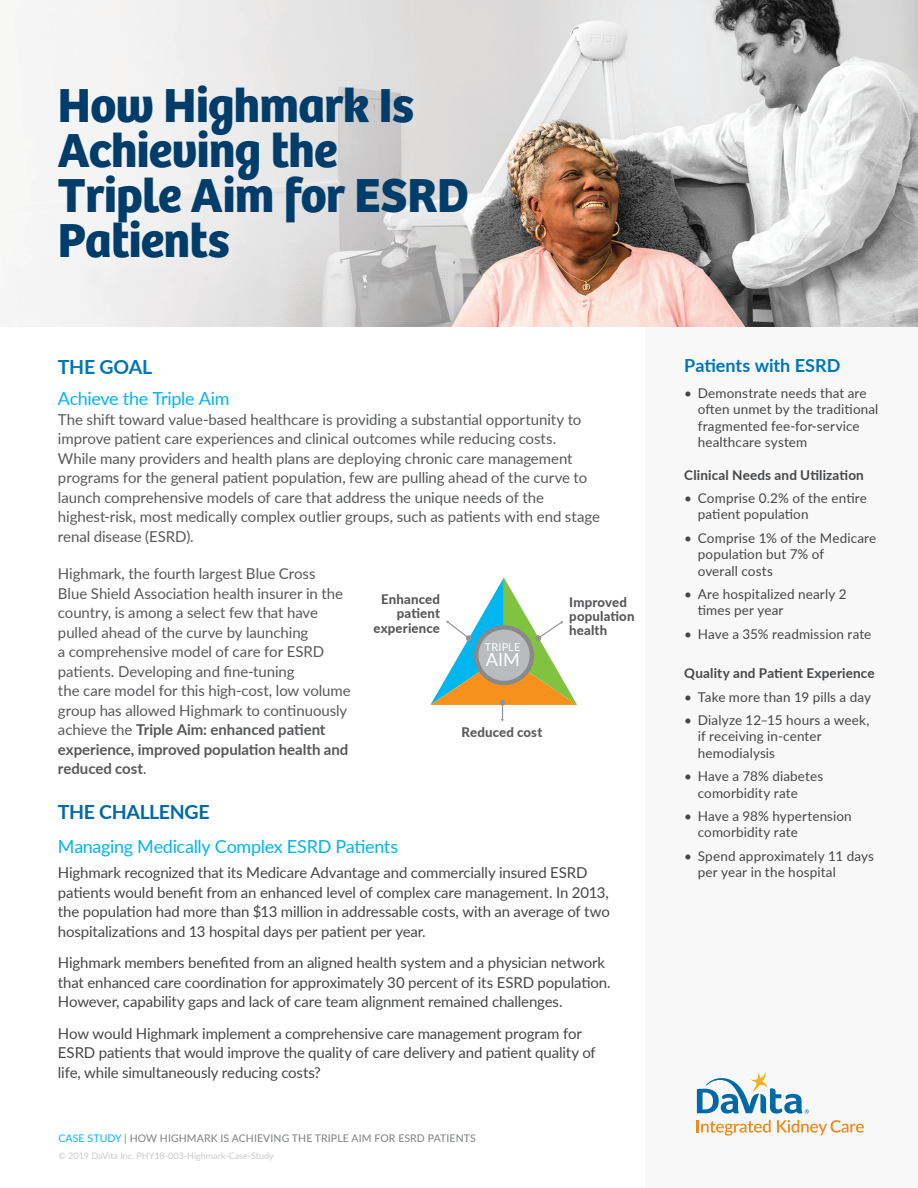
<style>
.page{position:relative;width:918px;height:1188px;background:#fff}
.page>*{position:absolute;margin:0;border:0;box-sizing:border-box;transform-origin:0 0}
.t1{font:700 49.5px/45px "Bree Davita";letter-spacing:-.015em;color:#003d6a}
.t2{font:700 19.5px "Lato";letter-spacing:-.015em;color:#006aa9}
.t3{font:700 19.5px "Lato";letter-spacing:-.01em;color:#0075b6}
.t4{font:18px "Lato";letter-spacing:-.02em;color:#00b6ef}
.t5{font:700 18px "Lato";color:#0075b6}
.t6{font:18px "Lato";color:#fff}
.t7{font:15px/19.5px "Lato";letter-spacing:-.005em;color:#57585a}
.t8{font:15px/19.5px "Lato";letter-spacing:-.01em;color:#454647}
.t9{font:13.5px/16.5px "Lato";letter-spacing:.01em;color:#454647}
.t10{font:700 13.5px "Lato";letter-spacing:.01em;color:#454647}
.t11{font:800 13.2px/14.4px "Lato";letter-spacing:.015em;color:#59595c;text-align:right}
.t12{font:10.8px "Lato";letter-spacing:.015em;color:#fff}
.t13{font:10.5px "Lato";letter-spacing:.01em;color:#7c7e81}
.t14{font:9px "Lato";color:#c8c9cb}
.s1{font-weight:700}
.s2{color:#00b6ef}
</style>
<div class="page">
<div style="left:645px;top:0;width:273px;height:1188px;background:#f8f8f9"></div>
<svg style="left:697px;top:1120px;width:74px;height:16px"></svg>
<svg style="left:777px;top:1120px;width:87px;height:15px"></svg>
<svg style="left:697px;top:1072px;width:112px;height:42px"></svg>
<img style="left:16px;top:0;width:902px;height:327px">
<svg style="left:430px;top:578px;width:147px;height:144px"></svg>
<h1 class="t1" style="left:58px;top:83px;width:413px">How Highmark Is<br>Achieving the<br>Triple Aim for ESRD<br>Patients</h1>
<h2 class="t3" style="left:58px;top:352px;width:96px">THE GOAL</h2>
<p class="t4" style="left:58px;top:386px;width:173px">Achieve the Triple Aim</p>
<p class="t7" style="left:58px;top:409px;width:543px">The shift toward value-based healthcare is providing a substantial opportunity to improve patient care experiences and clinical outcomes while reducing costs.<br>While many providers and health plans are deploying chronic care management programs for the general patient population, few are pulling ahead of the curve to launch comprehensive models of care that address the unique needs of the highest-risk, most medically complex outlier groups, such as patients with end stage renal disease (ESRD).</p>
<p class="t7" style="left:58px;top:563px;width:294px">Highmark, the fourth largest Blue Cross<br>Blue Shield Association health insurer in the country, is among a select few that have pulled ahead of the curve by launching<br>a comprehensive model of care for ESRD patients. Developing and fine-tuning<br>the care model for this high-cost, low volume group has allowed Highmark to continuously achieve the <span class="s1">Triple Aim: enhanced patient experience, improved population health and reduced cost</span>.</p>
<p class="t11" style="left:374px;top:591px;width:68px">Enhanced patient experience</p>
<p class="t11" style="left:569px;top:594px;width:67px;text-align:left">Improved population health</p>
<p class="t12" style="left:485px;top:639px;width:37px">TRIPLE</p>
<p class="t6" style="left:486px;top:647px;width:35px">AIM</p>
<p class="t11" style="left:462px;top:725px;width:82px">Reduced cost</p>
<h2 class="t2" style="left:58px;top:798px;width:153px">THE CHALLENGE</h2>
<p class="t4" style="left:58px;top:833px;width:342px">Managing Medically Complex ESRD Patients</p>
<p class="t8" style="left:58px;top:862px;width:553px">Highmark recognized that its Medicare Advantage and commercially insured ESRD patients would benefit from an enhanced level of complex care management. In 2013, the population had more than $13 million in addressable costs, with an average of two hospitalizations and 13 hospital days per patient per year.</p>
<p class="t8" style="left:58px;top:952px;width:554px">Highmark members benefited from an aligned health system and a physician network that enhanced care coordination for approximately 30 percent of its ESRD population.<br>However, capability gaps and lack of care team alignment remained challenges.</p>
<p class="t8" style="left:58px;top:1023px;width:539px">How would Highmark implement a comprehensive care management program for<br>ESRD patients that would improve the quality of care delivery and patient quality of life, while simultaneously reducing costs?</p>
<p class="t13" style="left:59px;top:1131px;width:419px"><span class="s2">CASE STUDY</span> | HOW HIGHMARK IS ACHIEVING THE TRIPLE AIM FOR ESRD PATIENTS</p>
<p class="t14" style="left:59px;top:1149px;width:217px">© 2019 DaVita Inc. PHY18-003-Highmark-Case-Study</p>
<p class="t5" style="left:684px;top:353px;width:158px">Patients with ESRD</p>
<p class="t9" style="left:698px;top:384px;width:182px;text-indent:-14px">• Demonstrate needs that are often unmet by the traditional fragmented fee-for-service healthcare system</p>
<p class="t10" style="left:684px;top:465px;width:181px">Clinical Needs and Utilization</p>
<p class="t9" style="left:698px;top:489px;width:171px;text-indent:-14px">• Comprise 0.2% of the entire patient population</p>
<p class="t9" style="left:698px;top:529px;width:180px;text-indent:-14px">• Comprise 1% of the Medicare population but 7% of<br>overall costs</p>
<p class="t9" style="left:698px;top:585px;width:150px;text-indent:-14px">• Are hospitalized nearly 2 times per year</p>
<p class="t9" style="left:684px;top:625px;width:189px">• Have a 35% readmission rate</p>
<p class="t10" style="left:684px;top:664px;width:192px">Quality and Patient Experience</p>
<p class="t9" style="left:684px;top:688px;width:188px">• Take more than 19 pills a day</p>
<p class="t9" style="left:698px;top:711px;width:173px;text-indent:-14px">• Dialyze 12–15 hours a week, if receiving in-center hemodialysis</p>
<p class="t9" style="left:698px;top:767px;width:127px;text-indent:-14px">• Have a 78% diabetes comorbidity rate</p>
<p class="t9" style="left:698px;top:807px;width:156px;text-indent:-14px">• Have a 98% hypertension comorbidity rate</p>
<p class="t9" style="left:698px;top:847px;width:178px;text-indent:-14px">• Spend approximately 11 days per year in the hospital</p>
</div>
